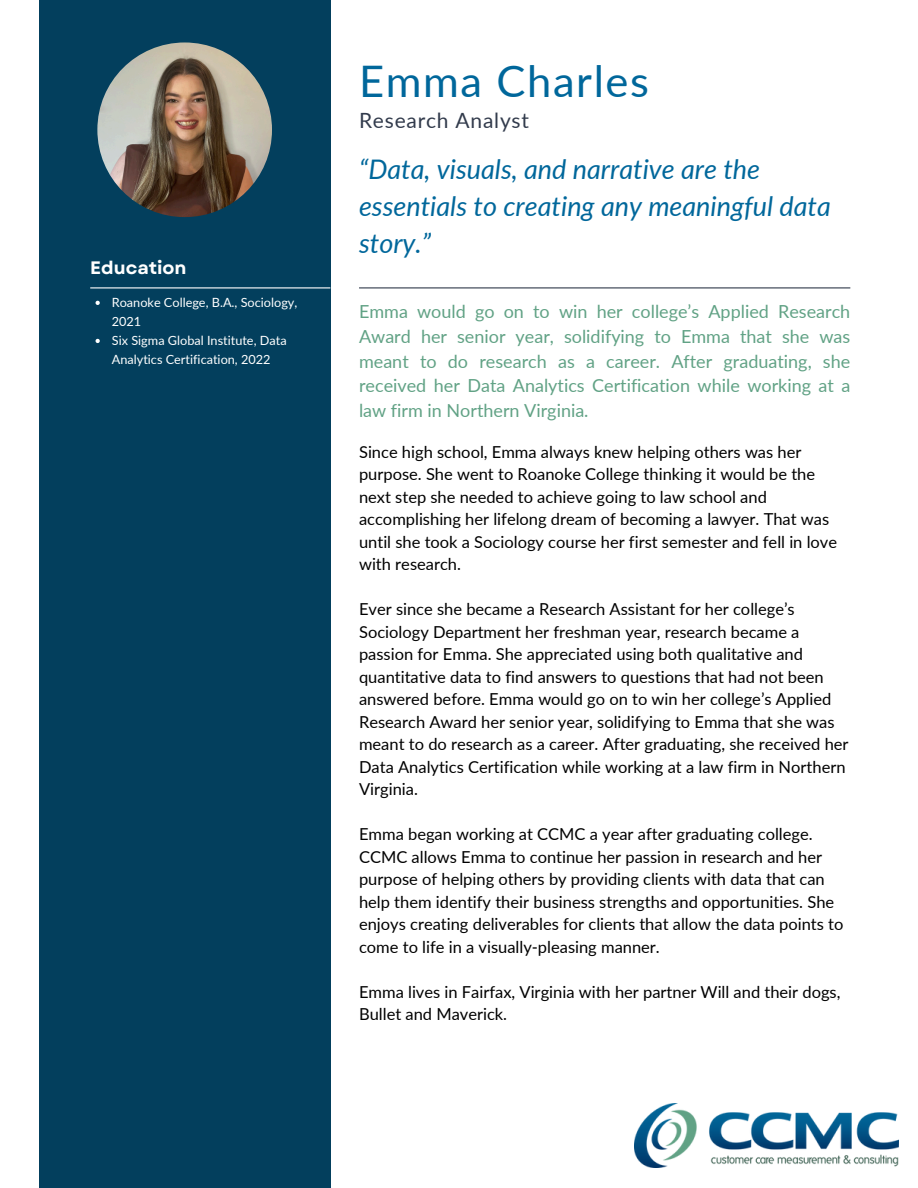
<style>
.page{position:relative;width:918px;height:1188px;background:#fff}
.page>*{position:absolute;margin:0;border:0;box-sizing:border-box;transform-origin:0 0}
.t1{font:43.5px "Lato";letter-spacing:.035em;color:#00679b}
.t2{font:italic 27px/37.2px "Lato";color:#00679b}
.t3{font:21px "Lato";letter-spacing:.035em;color:#323b4c}
.t4{font:18px/24.8px "Lato";color:#61a285;text-align:justify}
.t5{font:700 18px "Garet";color:#fff}
.t6{font:16.5px/22.5px "Lato";color:#000}
.t7{font:12.75px/19px "Lato";color:#fff}
</style>
<div class="page">
<div style="left:39px;top:0;width:291px;height:1188px;background:#033f5d"></div>
<hr style="left:90px;top:287px;width:240px;height:1px;background:#fff">
<hr style="left:359px;top:287px;width:491px;height:1px;background:#323b4c">
<img style="left:97px;top:42px;width:175px;height:175px;border-radius:50%">
<img style="left:635px;top:1104px;width:263px;height:64px">
<svg style="left:96px;top:301px;width:4px;height:4px"></svg>
<svg style="left:96px;top:339px;width:4px;height:4px"></svg>
<p class="t5" style="left:90px;top:255px;width:98px">Education</p>
<h5 class="t7" style="left:112px;top:293px;width:187px">Roanoke College, B.A., Sociology,<br>2021</h5>
<h5 class="t7" style="left:112px;top:331px;width:176px">Six Sigma Global Institute, Data<br>Analytics Certification, 2022</h5>
<p class="t1" style="left:359px;top:55px;width:291px">Emma Charles</p>
<h1 class="t3" style="left:359px;top:107px;width:171px">Research Analyst</h1>
<h3 class="t2" style="left:359px;top:150px;width:473px">“Data, visuals, and narrative are the essentials to creating any meaningful data story.”</h3>
<h2 class="t4" style="left:359px;top:299px;width:493px">Emma would go on to win her college’s Applied Research Award her senior year, solidifying to Emma that she was meant to do research as a career. After graduating, she received her Data Analytics Certification while working at a law firm in Northern Virginia.</h2>
<h5 class="t6" style="left:359px;top:440px;width:480px">Since high school, Emma always knew helping others was her purpose. She went to Roanoke College thinking it would be the next step she needed to achieve going to law school and accomplishing her lifelong dream of becoming a lawyer. That was until she took a Sociology course her first semester and fell in love with research.</h5>
<h5 class="t6" style="left:359px;top:598px;width:491px">Ever since she became a Research Assistant for her college’s Sociology Department her freshman year, research became a passion for Emma. She appreciated using both qualitative and quantitative data to find answers to questions that had not been answered before. Emma would go on to win her college’s Applied Research Award her senior year, solidifying to Emma that she was meant to do research as a career. After graduating, she received her Data Analytics Certification while working at a law firm in Northern Virginia.</h5>
<h5 class="t6" style="left:359px;top:823px;width:486px">Emma began working at CCMC a year after graduating college.<br>CCMC allows Emma to continue her passion in research and her purpose of helping others by providing clients with data that can help them identify their business strengths and opportunities. She enjoys creating deliverables for clients that allow the data points to come to life in a visually-pleasing manner.</h5>
<p class="t6" style="left:359px;top:980px;width:483px">Emma lives in Fairfax, Virginia with her partner Will and their dogs,<br>Bullet and Maverick.</p>
</div>
